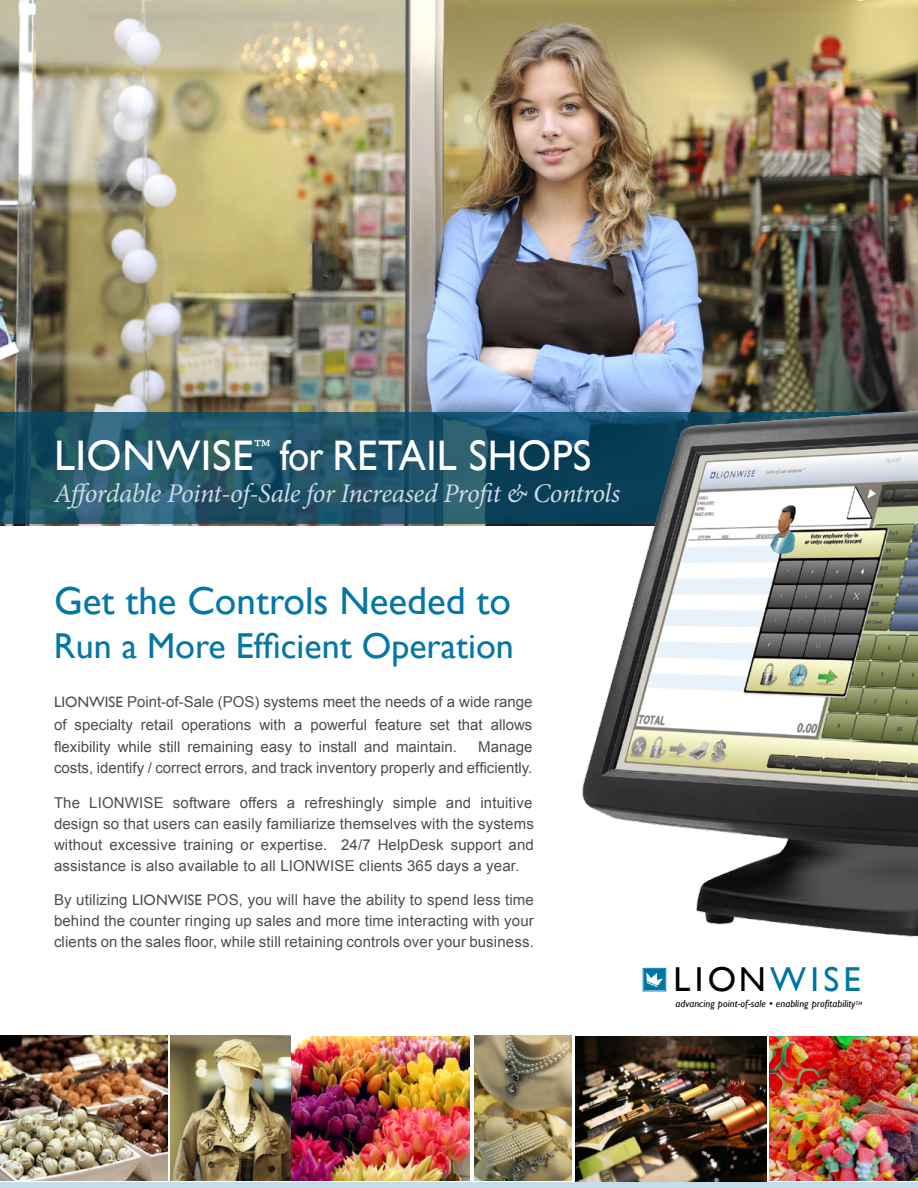
<style>
.page{position:relative;width:918px;height:1188px;background:#fff}
.page>*{position:absolute;margin:0;border:0;box-sizing:border-box;transform-origin:0 0}
.t1{font:42.75px "Gill Sans";letter-spacing:.01em;color:#fff}
.t2{font:39px "Gill Sans";color:#0577a4}
.t3{font:36px "Gill Sans";color:#0577a4}
.t4{font:34.5px "Gill Sans";letter-spacing:.125em;color:#000}
.t5{font:italic 27px "Minion Pro";letter-spacing:-.02em;color:#ced8e5}
.t6{font:15px/21px "Arial";color:#4d4d4f;text-align:justify}
.t7{font:italic 10.35px "Gill Sans";letter-spacing:.01em;color:#000}
.s1{font-family:"Minion Pro";font-size:37.5px}
.s2{font-family:"Gill Sans"}
.s3{color:#0076a3}
</style>
<div class="page">
<img style="left:0;top:0;width:918px;height:525px">
<div style="left:0;top:1182px;width:918px;height:6px;background:#c3dee9"></div>
<img style="left:474px;top:1035px;width:97px;height:146px">
<img style="left:576px;top:1037px;width:190px;height:145px">
<img style="left:171px;top:1036px;width:119px;height:145px">
<img style="left:0;top:1036px;width:168px;height:145px">
<img style="left:292px;top:1037px;width:178px;height:144px">
<img style="left:770px;top:1037px;width:148px;height:144px">
<svg style="left:0;top:412px;width:535px;height:112px;background:#215569"></svg>
<div style="left:643px;top:968px;width:23px;height:23px;border:1px solid #0073bb"></div>
<div style="left:644px;top:970px;width:20px;height:20px;background:#0076a3"></div>
<svg style="left:646px;top:972px;width:17px;height:15px"></svg>
<img style="left:535px;top:406px;width:383px;height:533px">
<h1 class="t1" style="left:54px;top:431px;width:539px">LIONWISE<span class="s1">™</span> for Retail SHOPS</h1>
<h3 class="t5" style="left:54px;top:475px;width:568px">Affordable Point-of-Sale for Increased Profit &amp; Controls</h3>
<h2 class="t2" style="left:54px;top:579px;width:459px">Get the Controls Needed to</h2>
<h3 class="t3" style="left:54px;top:625px;width:462px">Run a More Efficient Operation</h3>
<p class="t6" style="left:54px;top:691px;width:480px;line-height:22.5px"><span class="s2">LIONWISE</span> Point-of-Sale (POS) systems meet the needs of a wide range of specialty retail operations with a powerful feature set that allows flexibility while still remaining easy to install and maintain.</p>
<p class="t6" style="left:54px;top:737px;width:480px;text-align:right">Manage<br>costs, identify / correct errors, and track inventory properly and efficiently.</p>
<p class="t6" style="left:54px;top:792px;width:481px">The LIONWISE software offers a refreshingly simple and intuitive design so that users can easily familiarize themselves with the systems without excessive training or expertise. 24/7 HelpDesk support and assistance is also available to all LIONWISE clients 365 days a year.</p>
<p class="t6" style="left:54px;top:890px;width:481px">By utilizing <span class="s2">LIONWISE</span> POS, you will have the ability to spend less time behind the counter ringing up sales and more time interacting with your clients on the sales floor, while still retaining controls over your business.</p>
<h3 class="t4" style="left:674px;top:960px;width:189px">LION<span class="s3">WISE</span></h3>
<p class="t7" style="left:676px;top:997px;width:188px">advancing point-of-sale • enabling profitability<sup>TM</sup></p>
</div>
